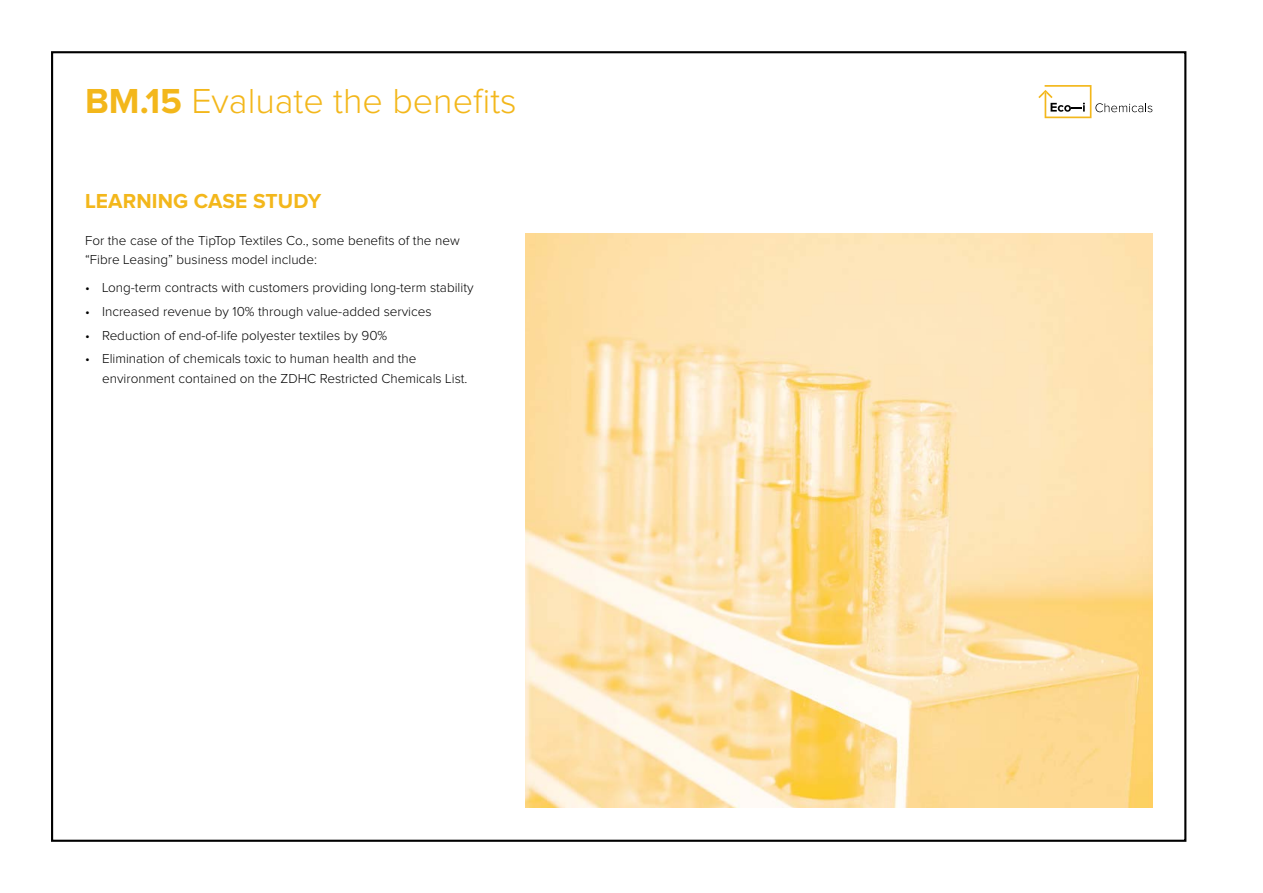
<style>
.page{position:relative;width:1263px;height:893px;background:#fff}
.page>*{position:absolute;margin:0;border:0;box-sizing:border-box;transform-origin:0 0}
.t1{font:300 36px "Proxima Nova";color:#f3b71b}
.t2{font:700 21px "Proxima Nova";letter-spacing:.005em;color:#f3b71b}
.t3{font:300 13.5px/19.5px "Proxima Nova";color:#000}
.s1{font-weight:700}
</style>
<div class="page">
<svg style="left:1038px;top:85px;width:114px;height:33px"></svg>
<img style="left:526px;top:234px;width:626px;height:574px">
<h1 class="t1" style="left:85px;top:85px;width:433px"><span class="s1">BM.15</span> Evaluate the benefits</h1>
<h2 class="t2" style="left:85px;top:192px;width:238px">LEARNING CASE STUDY</h2>
<p class="t3" style="left:85px;top:231px;width:376px">For the case of the TipTop Textiles Co., some benefits of the new “Fibre Leasing” business model include:</p>
<p class="t3" style="left:85px;top:278px;width:390px">• Long-term contracts with customers providing long-term stability</p>
<p class="t3" style="left:85px;top:302px;width:348px">• Increased revenue by 10% through value-added services</p>
<p class="t3" style="left:85px;top:326px;width:304px">• Reduction of end-of-life polyester textiles by 90%</p>
<p class="t3" style="left:102px;top:350px;width:367px;text-indent:-17px">• Elimination of chemicals toxic to human health and the environment contained on the ZDHC Restricted Chemicals List.</p>
</div>
